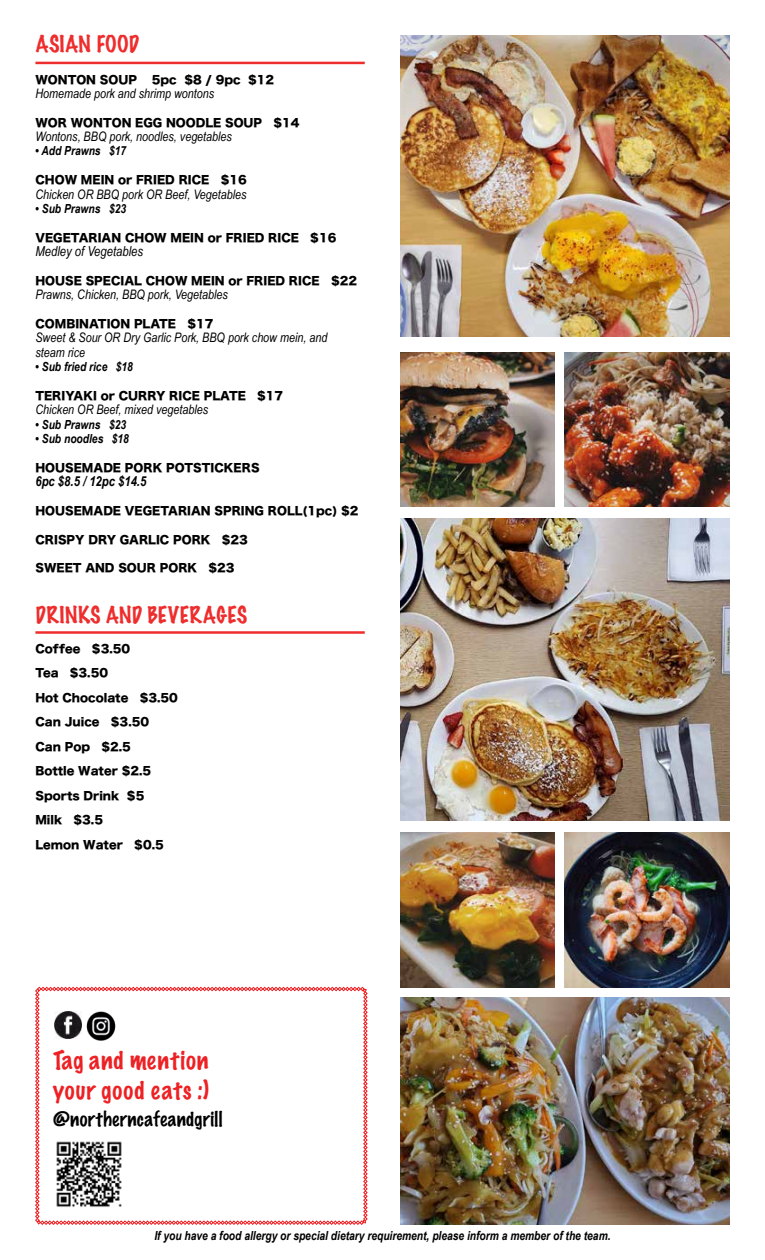
<style>
.page{position:relative;width:765px;height:1260px;background:#fff}
.page>*{position:absolute;margin:0;border:0;box-sizing:border-box;transform-origin:0 0}
.t1{font:100 23.75px/29.5px "Marker Felt";letter-spacing:.04em;color:#ed2124}
.t2{font:100 21.25px "Marker Felt";letter-spacing:.02em;color:#ee2d2d}
.t3{font:100 21.25px "Marker Felt";color:#ee2d2d}
.t4{font:100 18.75px "Marker Felt";letter-spacing:.02em;color:#000}
.t5{font:italic 13.75px "Arial Narrow";color:#000}
.t6{font:italic 700 13.75px "Arial Narrow";color:#000}
.t7{font:italic 13.12px/14.4px "Arial Narrow";color:#000}
.t8{font:italic 700 12.5px "Arial Narrow";color:#000}
.t9{font:11.25px/24.5px "Hira Kaku Std W8";color:#000}
</style>
<div class="page">
<hr style="left:35px;top:631px;width:330px;height:3px;background:#ee2d2d">
<hr style="left:35px;top:62px;width:330px;height:2px;background:#ee2d2d">
<img style="left:400px;top:35px;width:330px;height:302px">
<img style="left:400px;top:518px;width:330px;height:303px">
<img style="left:400px;top:352px;width:154px;height:155px">
<img style="left:565px;top:352px;width:165px;height:155px">
<img style="left:400px;top:833px;width:154px;height:154px">
<img style="left:565px;top:833px;width:165px;height:154px">
<img style="left:400px;top:997px;width:330px;height:228px">
<svg style="left:35px;top:987px;width:333px;height:238px"></svg>
<h2 class="t3" style="left:35px;top:28px;width:105px">ASIAN FOOD</h2>
<p class="t9" style="left:35px;top:67px;width:103px">WONTON SOUP</p>
<p class="t9" style="left:152px;top:67px;width:124px">5pc $8 / 9pc $12</p>
<p class="t7" style="left:35px;top:86px;width:180px">Homemade pork and shrimp wontons</p>
<p class="t9" style="left:35px;top:111px;width:266px">WOR WONTON EGG NOODLE SOUP $14</p>
<p class="t7" style="left:35px;top:129px;width:198px">Wontons, BBQ pork, noodles, vegetables</p>
<p class="t8" style="left:35px;top:142px;width:92px">• Add Prawns $17</p>
<p class="t9" style="left:35px;top:168px;width:213px">CHOW MEIN or FRIED RICE $16</p>
<p class="t7" style="left:35px;top:187px;width:213px">Chicken OR BBQ pork OR Beef, Vegetables</p>
<p class="t8" style="left:35px;top:199px;width:92px">• Sub Prawns $23</p>
<p class="t9" style="left:35px;top:226px;width:303px">VEGETARIAN CHOW MEIN or FRIED RICE $16</p>
<p class="t5" style="left:35px;top:242px;width:109px">Medley of Vegetables</p>
<p class="t9" style="left:35px;top:269px;width:323px">HOUSE SPECIAL CHOW MEIN or FRIED RICE $22</p>
<p class="t7" style="left:35px;top:287px;width:194px">Prawns, Chicken, BBQ pork, Vegetables</p>
<p class="t9" style="left:35px;top:312px;width:180px">COMBINATION PLATE $17</p>
<p class="t7" style="left:35px;top:330px;width:293px">Sweet &amp; Sour OR Dry Garlic Pork, BBQ pork chow mein, and steam rice</p>
<p class="t8" style="left:35px;top:357px;width:99px">• Sub fried rice $18</p>
<p class="t9" style="left:35px;top:384px;width:249px">TERIYAKI or CURRY RICE PLATE $17</p>
<p class="t7" style="left:35px;top:402px;width:174px">Chicken OR Beef, mixed vegetables</p>
<p class="t8" style="left:35px;top:415px;width:92px">• Sub Prawns $23</p>
<p class="t8" style="left:35px;top:429px;width:95px">• Sub noodles $18</p>
<p class="t9" style="left:35px;top:456px;width:226px">HOUSEMADE PORK POTSTICKERS</p>
<p class="t6" style="left:35px;top:471px;width:112px">6pc $8.5 / 12pc $14.5</p>
<p class="t9" style="left:35px;top:499px;width:325px">HOUSEMADE VEGETARIAN SPRING ROLL(1pc) $2</p>
<p class="t9" style="left:35px;top:527px;width:214px">CRISPY DRY GARLIC PORK $23</p>
<p class="t9" style="left:35px;top:556px;width:201px">SWEET AND SOUR PORK $23</p>
<h2 class="t2" style="left:35px;top:598px;width:213px">DRINKS AND BEVERAGES</h2>
<p class="t9" style="left:35px;top:636px;width:144px">Coffee $3.50<br>Tea $3.50<br>Hot Chocolate $3.50<br>Can Juice $3.50<br>Can Pop $2.5<br>Bottle Water $2.5<br>Sports Drink $5<br>Milk $3.5<br>Lemon Water $0.5</p>
<h1 class="t1" style="left:53px;top:1045px;width:157px">Tag and mention your good eats :)</h1>
<h3 class="t4" style="left:53px;top:1104px;width:171px">@northerncafeandgrill</h3>
<p class="t8" style="left:154px;top:1226px;width:458px">If you have a food allergy or special dietary requirement, please inform a member of the team.</p>
</div>
